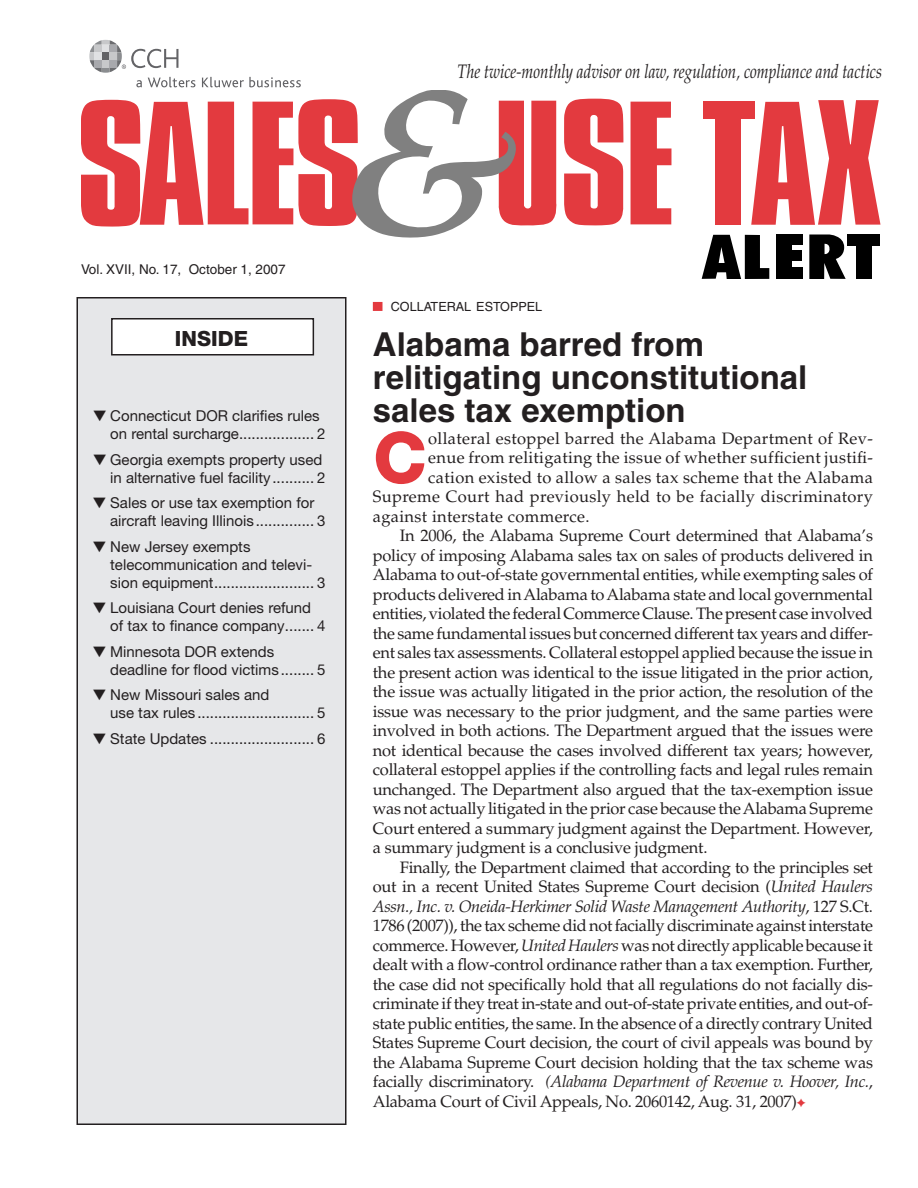
<style>
.page{position:relative;width:918px;height:1188px;background:#fff}
.page>*{position:absolute;margin:0;border:0;box-sizing:border-box;transform-origin:0 0}
.t1{font:800 71.1px "Helvetica Neue";color:#e33a3f}
.t2{font:700 33px/33px "Helvetica";color:#231f20}
.t3{font:800 21px "Helvetica Neue";color:#231f20}
.t4{font:italic 19.5px "Palatino";color:#231f20;scale:.78 1}
.t5{font:16.5px "Palatino";letter-spacing:-.015em;color:#231f20}
.t6{font:16.5px "Palatino";letter-spacing:.02em;color:#231f20}
.t7{font:italic 16.5px "Palatino";letter-spacing:-.02em;color:#231f20}
.t8{font:15px/18px "Helvetica Neue";color:#231f20}
.t9{font:13.5px "Helvetica";color:#231f20}
.t10{font:12.6px "Helvetica";color:#231f20}
.s1{font-style:italic}
.s2{font-style:normal}
.s3{color:#e33a3f}
</style>
<div class="page">
<div style="left:77px;top:298px;width:269px;height:826px;background:#e6e7e9"></div>
<div style="left:76px;top:297px;width:270px;height:828px;border:2px solid #231f20"></div>
<div style="left:112px;top:319px;width:201px;height:36px;background:#fff"></div>
<div style="left:111px;top:318px;width:203px;height:38px;border:2px solid #231f20"></div>
<svg style="left:564px;top:99px;width:59px;height:127px"></svg>
<svg style="left:631px;top:102px;width:40px;height:122px"></svg>
<div style="left:703px;top:101px;width:51px;height:17px;background:#e33a3f"></div>
<div style="left:716px;top:118px;width:25px;height:107px;background:#e33a3f"></div>
<svg style="left:751px;top:100px;width:129px;height:125px"></svg>
<svg style="left:702px;top:235px;width:67px;height:44px"></svg>
<div style="left:777px;top:234px;width:26px;height:11px;background:#000"></div>
<div style="left:777px;top:250px;width:24px;height:11px;background:#000"></div>
<div style="left:777px;top:267px;width:26px;height:12px;background:#000"></div>
<div style="left:776px;top:234px;width:16px;height:45px;background:#000"></div>
<div style="left:848px;top:234px;width:32px;height:12px;background:#000"></div>
<div style="left:856px;top:234px;width:15px;height:45px;background:#000"></div>
<svg style="left:809px;top:234px;width:37px;height:45px"></svg>
<svg style="left:81px;top:40px;width:476px;height:198px"></svg>
<div style="left:373px;top:302px;width:9px;height:9px;background:#e33a3f"></div>
<p class="t4" style="left:458px;top:64px;width:546px">The twice-monthly advisor on law, regulation, compliance and tactics</p>
<p class="t9" style="left:81px;top:265px;width:206px">Vol. XVII, No. 17, October 1, 2007</p>
<p class="t3" style="left:175px;top:331px;width:75px">INSIDE</p>
<p class="t8" style="left:110px;top:409px;width:217px;text-indent:-17px">▼ Connecticut DOR clarifies rules on rental surcharge .................. 2</p>
<p class="t8" style="left:93px;top:452px;width:234px;text-align:right">▼ Georgia exempts property used in alternative fuel facility.......... 2</p>
<p class="t8" style="left:110px;top:496px;width:217px;text-indent:-17px">▼ Sales or use tax exemption for aircraft leaving Illinois.............. 3</p>
<p class="t8" style="left:110px;top:539px;width:217px;text-indent:-17px">▼ New Jersey exempts telecommunication and televi&shy;sion equipment........................ 3</p>
<p class="t8" style="left:110px;top:601px;width:217px;text-indent:-17px">▼ Louisiana Court denies refund of tax to finance company ....... 4</p>
<p class="t8" style="left:110px;top:644px;width:217px;text-indent:-17px">▼ Minnesota DOR extends deadline for flood victims........ 5</p>
<p class="t8" style="left:110px;top:688px;width:217px;text-indent:-17px">▼ New Missouri sales and<br>use tax rules............................ 5</p>
<p class="t8" style="left:93px;top:731px;width:234px">▼ State Updates ......................... 6</p>
<p class="t10" style="left:391px;top:302px;width:153px">COLLATERAL ESTOPPEL</p>
<h2 class="t2" style="left:373px;top:331px;width:436px">Alabama barred from relitigating unconstitutional sales tax exemption</h2>
<h1 class="t1" style="left:373px;top:432px;width:55px">C</h1>
<p class="t6" style="left:428px;top:432px;width:446px">ollateral estoppel barred the Alabama Department of Rev-</p>
<p class="t6" style="left:428px;top:451px;width:446px">enue from relitigating the issue of whether sufficient justifi-</p>
<p class="t6" style="left:428px;top:471px;width:446px">cation existed to allow a sales tax scheme that the Alabama</p>
<p class="t6" style="left:373px;top:490px;width:502px">Supreme Court had previously held to be facially discriminatory</p>
<p class="t6" style="left:373px;top:510px;width:218px">against interstate commerce.</p>
<p class="t5" style="left:400px;top:529px;width:475px">In 2006, the Alabama Supreme Court determined that Alabama’s</p>
<p class="t5" style="left:373px;top:549px;width:502px">policy of imposing Alabama sales tax on sales of products delivered in</p>
<p class="t5" style="left:373px;top:568px;width:502px">Alabama to out-of-state governmental entities, while exempting sales of</p>
<p class="t5" style="left:373px;top:588px;width:502px">products delivered in Alabama to Alabama state and local governmental</p>
<p class="t5" style="left:373px;top:607px;width:502px">entities, violated the federal Commerce Clause. The present case involved</p>
<p class="t5" style="left:373px;top:627px;width:502px">the same fundamental issues but concerned different tax years and differ-</p>
<p class="t5" style="left:373px;top:646px;width:502px">ent sales tax assessments. Collateral estoppel applied because the issue in</p>
<p class="t5" style="left:373px;top:666px;width:502px">the present action was identical to the issue litigated in the prior action,</p>
<p class="t5" style="left:373px;top:685px;width:502px">the issue was actually litigated in the prior action, the resolution of the</p>
<p class="t5" style="left:373px;top:705px;width:502px">issue was necessary to the prior judgment, and the same parties were</p>
<p class="t5" style="left:373px;top:724px;width:502px">involved in both actions. The Department argued that the issues were</p>
<p class="t5" style="left:373px;top:744px;width:502px">not identical because the cases involved different tax years; however,</p>
<p class="t5" style="left:373px;top:763px;width:502px">collateral estoppel applies if the controlling facts and legal rules remain</p>
<p class="t5" style="left:373px;top:783px;width:502px">unchanged. The Department also argued that the tax-exemption issue</p>
<p class="t5" style="left:373px;top:802px;width:502px">was not actually litigated in the prior case because the Alabama Supreme</p>
<p class="t5" style="left:373px;top:822px;width:502px">Court entered a summary judgment against the Department. However,</p>
<p class="t5" style="left:373px;top:841px;width:336px">a summary judgment is a conclusive judgment.</p>
<p class="t5" style="left:400px;top:861px;width:475px">Finally, the Department claimed that according to the principles set</p>
<p class="t5" style="left:373px;top:880px;width:502px">out in a recent United States Supreme Court decision ( <span class="s1">United Haulers</span></p>
<p class="t7" style="left:373px;top:900px;width:502px">Assn., Inc. v. Oneida-Herkimer Solid Waste Management Authority <span class="s2">, 127 S.Ct.</span></p>
<p class="t5" style="left:373px;top:919px;width:502px">1786 (2007)), the tax scheme did not facially discriminate against interstate</p>
<p class="t5" style="left:373px;top:939px;width:502px">commerce. However, <span class="s1">United Haulers</span> was not directly applicable because it</p>
<p class="t5" style="left:373px;top:958px;width:502px">dealt with a flow-control ordinance rather than a tax exemption. Further,</p>
<p class="t5" style="left:373px;top:978px;width:502px">the case did not specifically hold that all regulations do not facially dis-</p>
<p class="t5" style="left:373px;top:997px;width:502px">criminate if they treat in-state and out-of-state private entities, and out-of-</p>
<p class="t5" style="left:373px;top:1017px;width:502px">state public entities, the same. In the absence of a directly contrary United</p>
<p class="t5" style="left:373px;top:1036px;width:502px">States Supreme Court decision, the court of civil appeals was bound by</p>
<p class="t5" style="left:373px;top:1056px;width:502px">the Alabama Supreme Court decision holding that the tax scheme was</p>
<p class="t7" style="left:373px;top:1075px;width:502px"><span class="s2">facially discriminatory.</span> (Alabama Department of Revenue v. Hoover, Inc. <span class="s2">,</span></p>
<p class="t5" style="left:373px;top:1095px;width:435px">Alabama Court of Civil Appeals, No. 2060142, Aug. 31, 2007) <span class="s3">✦</span></p>
</div>
